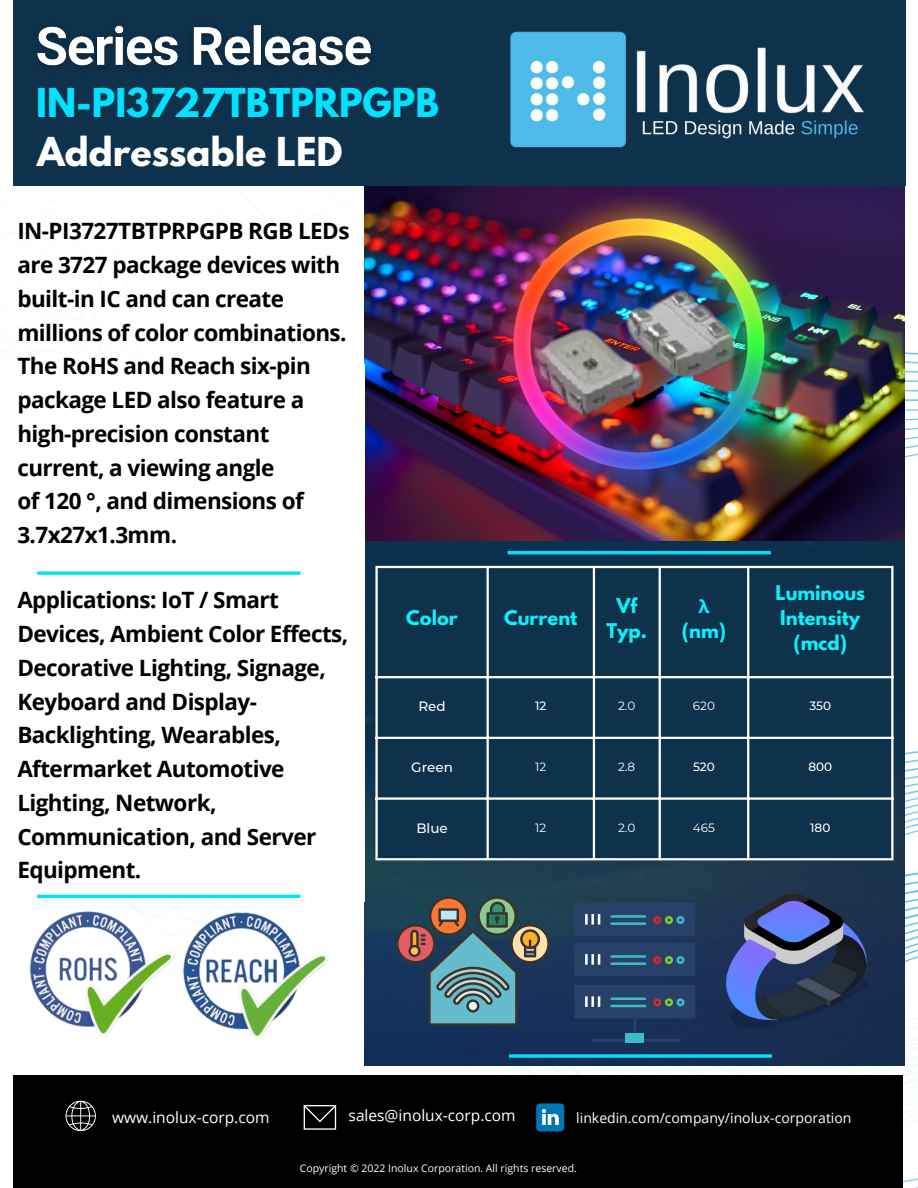
<style>
.page{position:relative;width:918px;height:1188px;background:#fff}
.page>*{position:absolute;margin:0;border:0;box-sizing:border-box;transform-origin:0 0}
.t1{font:700 35.25px "League Spartan";color:#01e2ff}
.t2{font:700 35.25px "League Spartan";color:#fff}
.t3{font:700 22.5px/33.8px "Open Sans";letter-spacing:-.025em;color:#000}
.t4{font:700 18px/25px "League Spartan";color:#0af0fd;text-align:center}
.t5{font:700 18px "Noto Sans";color:#0af0fd}
.t6{font:15.45px "Open Sans";color:#fff}
.t7{font:13.95px "Open Sans";color:#fff}
.t8{font:500 13.5px "Montserrat";color:#fff}
.t9{font:12px "Montserrat";color:#fff}
.t10{font:500 12px "Montserrat";color:#fff}
.t11{font:10.5px "Open Sans";color:#fff}
</style>
<div class="page">
<img style="left:364px;top:185px;width:540px;height:881px">
<div style="left:13px;top:1075px;width:890px;height:113px;background:#000"></div>
<svg style="left:66px;top:1101px;width:30px;height:30px"></svg>
<svg style="left:304px;top:1105px;width:32px;height:25px"></svg>
<svg style="left:536px;top:1103px;width:28px;height:29px"></svg>
<div style="left:378px;top:568px;width:513px;height:290px;background:#0e324c"></div>
<hr style="left:375px;top:568px;width:3px;height:290px;background:#fff">
<hr style="left:487px;top:568px;width:2px;height:290px;background:#fff">
<hr style="left:593px;top:568px;width:2px;height:290px;background:#fff">
<hr style="left:659px;top:568px;width:2px;height:290px;background:#fff">
<hr style="left:747px;top:568px;width:2px;height:290px;background:#fff">
<hr style="left:891px;top:568px;width:2px;height:290px;background:#fff">
<hr style="left:375px;top:566px;width:518px;height:2px;background:#fff">
<hr style="left:375px;top:676px;width:518px;height:2px;background:#fff">
<hr style="left:375px;top:737px;width:518px;height:2px;background:#fff">
<hr style="left:375px;top:797px;width:518px;height:3px;background:#fff">
<hr style="left:375px;top:858px;width:518px;height:2px;background:#fff">
<hr style="left:508px;top:551px;width:263px;height:3px;background:#01e2ff">
<svg style="left:509px;top:1054px;width:263px;height:4px"></svg>
<img style="left:365px;top:185px;width:540px;height:356px">
<div style="left:0;top:364px;width:365px;height:538px;background:#fff"></div>
<svg style="left:37px;top:571px;width:263px;height:4px"></svg>
<div style="left:14px;top:0;width:892px;height:185px;background:#0e324c"></div>
<img style="left:29px;top:912px;width:300px;height:127px">
<img style="left:510px;top:31px;width:354px;height:117px">
<hr style="left:37px;top:895px;width:263px;height:3px;background:#01e2ff">
<img style="left:489px;top:194px;width:300px;height:300px">
<img style="left:513px;top:218px;width:252px;height:252px">
<svg style="left:396px;top:896px;width:154px;height:130px;background:#4f6770"></svg>
<div style="left:574px;top:903px;width:121px;height:33px;background:#274169"></div>
<svg style="left:585px;top:914px;width:15px;height:11px"></svg>
<div style="left:653px;top:916px;width:8px;height:8px;border:3px solid #d7282f;border-radius:50%"></div>
<div style="left:665px;top:916px;width:8px;height:8px;border:3px solid #7fcb27;border-radius:50%"></div>
<div style="left:677px;top:916px;width:8px;height:8px;border:3px solid #3abdc4;border-radius:50%"></div>
<hr style="left:610px;top:915px;width:36px;height:3px;background:#3abdc4">
<hr style="left:610px;top:922px;width:36px;height:3px;background:#3abdc4">
<div style="left:574px;top:943px;width:121px;height:33px;background:#274169"></div>
<svg style="left:585px;top:954px;width:15px;height:11px"></svg>
<div style="left:653px;top:956px;width:8px;height:8px;border:3px solid #d7282f;border-radius:50%"></div>
<div style="left:665px;top:956px;width:8px;height:8px;border:3px solid #7fcb27;border-radius:50%"></div>
<div style="left:677px;top:956px;width:8px;height:8px;border:3px solid #3abdc4;border-radius:50%"></div>
<hr style="left:610px;top:955px;width:36px;height:3px;background:#3abdc4">
<hr style="left:610px;top:962px;width:36px;height:3px;background:#3abdc4">
<div style="left:574px;top:985px;width:121px;height:33px;background:#274169"></div>
<svg style="left:585px;top:996px;width:15px;height:11px"></svg>
<div style="left:653px;top:998px;width:8px;height:8px;border:3px solid #d7282f;border-radius:50%"></div>
<div style="left:665px;top:998px;width:8px;height:8px;border:3px solid #7fcb27;border-radius:50%"></div>
<div style="left:677px;top:998px;width:8px;height:8px;border:3px solid #3abdc4;border-radius:50%"></div>
<hr style="left:610px;top:997px;width:36px;height:3px;background:#3abdc4">
<hr style="left:610px;top:1005px;width:36px;height:2px;background:#3abdc4">
<svg style="left:634px;top:1018px;width:2px;height:15px"></svg>
<hr style="left:592px;top:1039px;width:35px;height:3px;background:#274169">
<hr style="left:644px;top:1039px;width:35px;height:3px;background:#274169">
<div style="left:625px;top:1033px;width:19px;height:9px;background:#3abdc4"></div>
<img style="left:727px;top:894px;width:142px;height:134px">
<img style="left:37px;top:25px;width:334px;height:41px">
<h1 class="t1" style="left:36px;top:85px;width:404px">IN-PI3727TBTPRPGPB</h1>
<h1 class="t2" style="left:37px;top:135px;width:307px">Addressable LED</h1>
<p class="t3" style="left:17px;top:214px;width:334px">IN-PI3727TBTPRPGPB RGB LEDs are 3727 package devices with built-in IC and can create millions of color combinations.<br>The RoHS and Reach six-pin package LED also feature a high-precision constant current, a viewing angle<br>of 120 °, and dimensions of<br>3.7x27x1.3mm.</p>
<p class="t3" style="left:17px;top:583px;width:333px">Applications: IoT / Smart<br>Devices, Ambient Color Effects,<br>Decorative Lighting, Signage,<br>Keyboard and Display-<br>Backlighting, Wearables,<br>Aftermarket Automotive<br>Lighting, Network,<br>Communication, and Server<br>Equipment.</p>
<p class="t4" style="left:406px;top:608px;width:53px">Color</p>
<p class="t4" style="left:504px;top:608px;width:75px">Current</p>
<p class="t4" style="left:606px;top:596px;width:42px">Vf<br>Typ.</p>
<p class="t5" style="left:698px;top:594px;width:13px">λ</p>
<p class="t4" style="left:682px;top:621px;width:46px">(nm)</p>
<p class="t4" style="left:776px;top:583px;width:91px">Luminous<br>Intensity (mcd)</p>
<p class="t8" style="left:418px;top:698px;width:29px">Red</p>
<p class="t10" style="left:535px;top:699px;width:13px">12</p>
<p class="t9" style="left:618px;top:699px;width:19px">2.0</p>
<p class="t9" style="left:693px;top:699px;width:24px">620</p>
<p class="t10" style="left:809px;top:699px;width:23px">350</p>
<p class="t8" style="left:411px;top:759px;width:43px">Green</p>
<p class="t9" style="left:535px;top:760px;width:13px">12</p>
<p class="t9" style="left:618px;top:760px;width:19px">2.8</p>
<p class="t10" style="left:693px;top:760px;width:23px">520</p>
<p class="t10" style="left:808px;top:760px;width:25px">800</p>
<p class="t8" style="left:416px;top:820px;width:33px">Blue</p>
<p class="t9" style="left:535px;top:820px;width:13px">12</p>
<p class="t9" style="left:618px;top:820px;width:19px">2.0</p>
<p class="t9" style="left:693px;top:820px;width:24px">465</p>
<p class="t10" style="left:810px;top:820px;width:22px">180</p>
<p class="t6" style="left:112px;top:1106px;width:159px">www.inolux-corp.com</p>
<p class="t6" style="left:349px;top:1105px;width:169px">sales@inolux-corp.com</p>
<p class="t11" style="left:300px;top:1161px;width:279px">Copyright © 2022 Inolux Corporation. All rights reserved.</p>
<p class="t7" style="left:576px;top:1108px;width:277px">linkedin.com/company/inolux-corporation</p>
</div>
